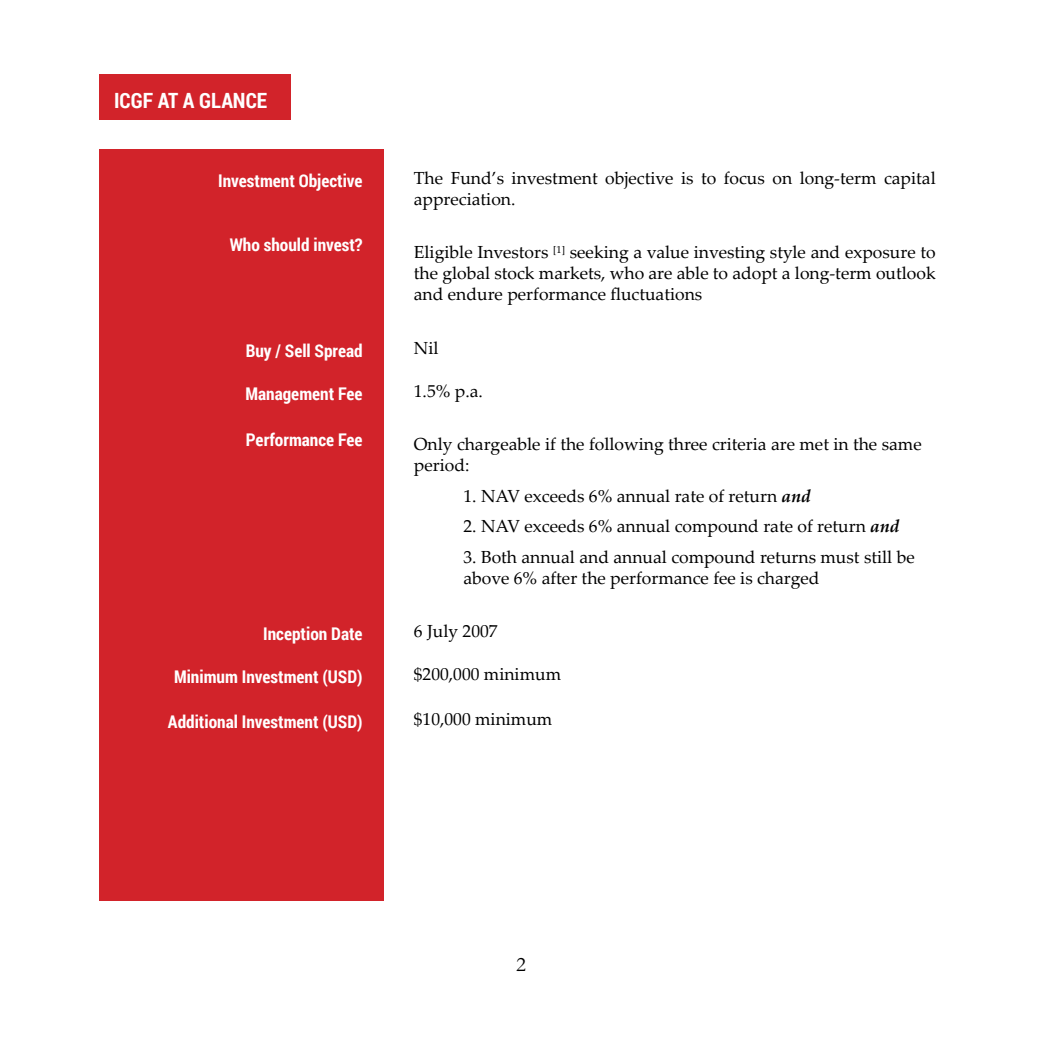
<style>
.page{position:relative;width:1042px;height:1042px;background:#fff}
.page>*{position:absolute;margin:0;border:0;box-sizing:border-box;transform-origin:0 0}
.t1{font:700 21px "Roboto Condensed";color:#fff}
.t2{font:21px "Garamond";color:#000}
.t3{font:17.5px/21px "Palatino Linotype";color:#000}
.t4{font:700 17.5px "Roboto Condensed";color:#fff}
.s1{font-weight:700;font-style:italic}
</style>
<div class="page">
<div style="left:99px;top:149px;width:285px;height:751px;background:#d2232a"></div>
<div style="left:99px;top:74px;width:191px;height:46px;background:#d2232a"></div>
<p class="t1" style="left:114px;top:86px;width:155px">ICGF AT A GLANCE</p>
<p class="t4" style="left:218px;top:168px;width:146px">Investment Objective</p>
<p class="t3" style="left:414px;top:167px;width:523px">The Fund’s investment objective is to focus on long-term capital appreciation.</p>
<p class="t4" style="left:230px;top:232px;width:134px">Who should invest?</p>
<p class="t3" style="left:414px;top:241px;width:523px;text-align:justify">Eligible Investors <sup>[1]</sup> seeking a value investing style and exposure to the global stock markets, who are able to adopt a long-term outlook and endure performance fluctuations</p>
<p class="t4" style="left:246px;top:338px;width:118px">Buy / Sell Spread</p>
<p class="t3" style="left:414px;top:337px;width:26px">Nil</p>
<p class="t4" style="left:245px;top:381px;width:119px">Management Fee</p>
<p class="t3" style="left:414px;top:380px;width:70px">1.5% p.a.</p>
<p class="t4" style="left:246px;top:428px;width:118px">Performance Fee</p>
<p class="t3" style="left:414px;top:432px;width:509px">Only chargeable if the following three criteria are met in the same period:</p>
<p class="t3" style="left:463px;top:484px;width:349px">1. NAV exceeds 6% annual rate of return <span class="s1">and</span></p>
<p class="t3" style="left:463px;top:515px;width:437px">2. NAV exceeds 6% annual compound rate of return <span class="s1">and</span></p>
<p class="t3" style="left:463px;top:546px;width:453px">3. Both annual and annual compound returns must still be above 6% after the performance fee is charged</p>
<p class="t4" style="left:263px;top:621px;width:101px">Inception Date</p>
<p class="t3" style="left:414px;top:620px;width:85px">6 July 2007</p>
<p class="t4" style="left:174px;top:664px;width:190px">Minimum Investment (USD)</p>
<p class="t3" style="left:414px;top:663px;width:149px">$200,000 minimum</p>
<p class="t4" style="left:168px;top:709px;width:196px">Additional Investment (USD)</p>
<p class="t3" style="left:414px;top:708px;width:140px">$10,000 minimum</p>
<p class="t2" style="left:516px;top:950px;width:11px">2</p>
</div>
